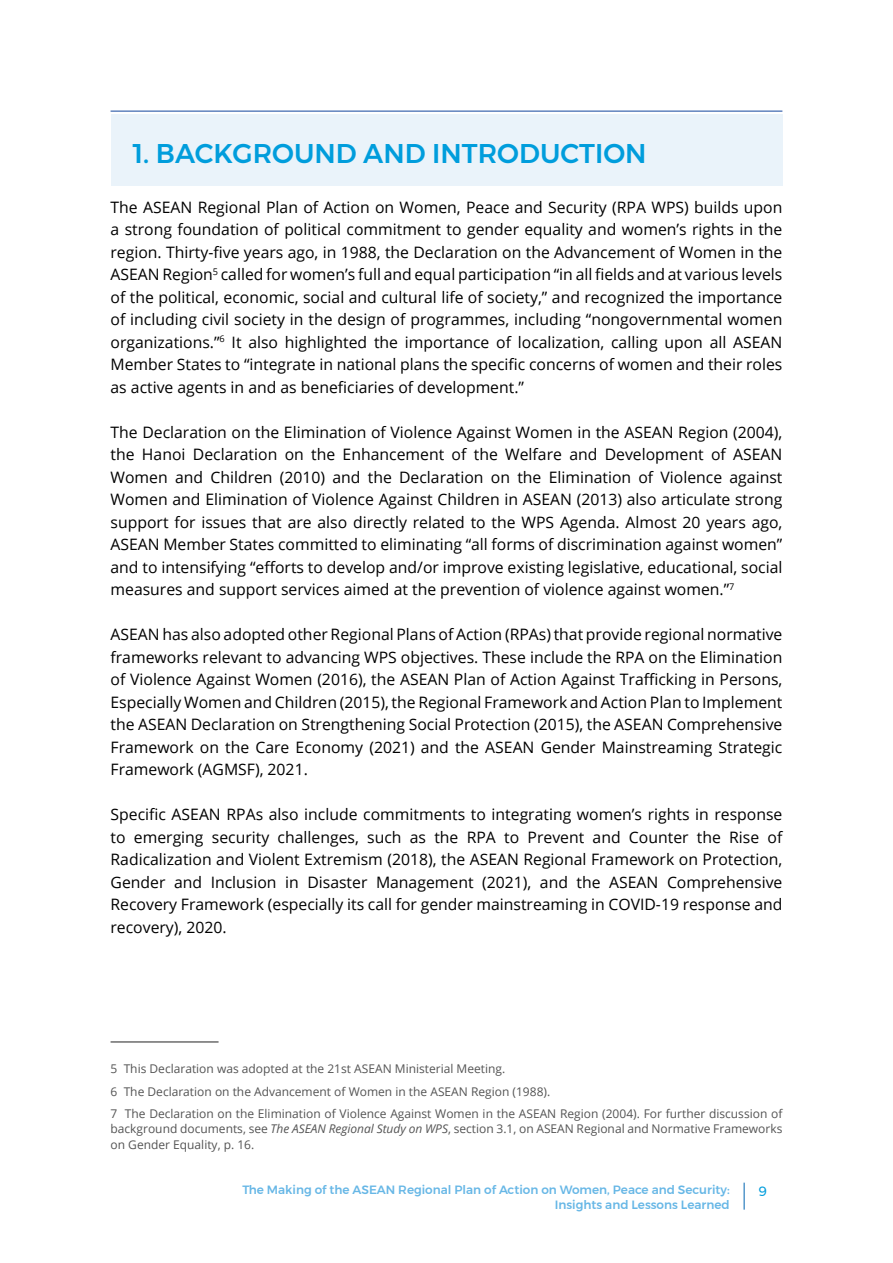
<style>
.page{position:relative;width:893px;height:1263px;background:#fff}
.page>*{position:absolute;margin:0;border:0;box-sizing:border-box;transform-origin:0 0}
.t1{font:500 27px "Montserrat";color:#009ddc}
.t2{font:15.75px/22.5px "Open Sans";color:#000;text-align:justify}
.t3{font:13.5px "Montserrat";color:#009ddc}
.t4{font:12px/22.2px "Open Sans";color:#545454}
.t5{font:500 12px "Montserrat";color:#67b7e6}
.s1{font-style:italic}
</style>
<div class="page">
<svg style="left:744px;top:1182px;width:1px;height:27px"></svg>
<hr style="left:111px;top:1042px;width:108px;height:1px;background:#222">
<hr style="left:111px;top:111px;width:671px;height:1px;background:#2c59a7">
<div style="left:111px;top:114px;width:671px;height:72px;background:#eaf3fa"></div>
<h1 class="t1" style="left:133px;top:132px;width:515px">1. BACKGROUND AND INTRODUCTION</h1>
<p class="t2" style="left:111px;top:195px;width:673px">The ASEAN Regional Plan of Action on Women, Peace and Security (RPA WPS) builds upon a strong foundation of political commitment to gender equality and women’s rights in the region. Thirty-five years ago, in 1988, the Declaration on the Advancement of Women in the ASEAN Region<sup>5</sup> called for women’s full and equal participation “in all fields and at various levels of the political, economic, social and cultural life of society,” and recognized the importance of including civil society in the design of programmes, including “nongovernmental women organizations.”<sup>6</sup> It also highlighted the importance of localization, calling upon all ASEAN Member States to “integrate in national plans the specific concerns of women and their roles as active agents in and as beneficiaries of development.”</p>
<p class="t2" style="left:111px;top:420px;width:673px">The Declaration on the Elimination of Violence Against Women in the ASEAN Region (2004), the Hanoi Declaration on the Enhancement of the Welfare and Development of ASEAN Women and Children (2010) and the Declaration on the Elimination of Violence against Women and Elimination of Violence Against Children in ASEAN (2013) also articulate strong support for issues that are also directly related to the WPS Agenda. Almost 20 years ago, ASEAN Member States committed to eliminating “all forms of discrimination against women” and to intensifying “efforts to develop and/or improve existing legislative, educational, social measures and support services aimed at the prevention of violence against women.”<sup>7</sup></p>
<p class="t2" style="left:111px;top:623px;width:673px">ASEAN has also adopted other Regional Plans of Action (RPAs) that provide regional normative frameworks relevant to advancing WPS objectives. These include the RPA on the Elimination of Violence Against Women (2016), the ASEAN Plan of Action Against Trafficking in Persons, Especially Women and Children (2015), the Regional Framework and Action Plan to Implement the ASEAN Declaration on Strengthening Social Protection (2015), the ASEAN Comprehensive Framework on the Care Economy (2021) and the ASEAN Gender Mainstreaming Strategic Framework (AGMSF), 2021.</p>
<p class="t2" style="left:111px;top:803px;width:673px">Specific ASEAN RPAs also include commitments to integrating women’s rights in response to emerging security challenges, such as the RPA to Prevent and Counter the Rise of Radicalization and Violent Extremism (2018), the ASEAN Regional Framework on Protection, Gender and Inclusion in Disaster Management (2021), and the ASEAN Comprehensive Recovery Framework (especially its call for gender mainstreaming in COVID-19 response and recovery), 2020.</p>
<p class="t4" style="left:111px;top:1058px;width:673px">5 This Declaration was adopted at the 21st ASEAN Ministerial Meeting.<br>6 The Declaration on the Advancement of Women in the ASEAN Region (1988).<br>7 The Declaration on the Elimination of Violence Against Women in the ASEAN Region (2004). For further discussion of</p>
<p class="t4" style="left:111px;top:1121px;width:673px;line-height:15.8px">background documents, see <span class="s1">The ASEAN Regional Study on WPS</span>, section 3.1, on ASEAN Regional and Normative Frameworks on Gender Equality, p. 16.</p>
<p class="t5" style="left:242px;top:1180px;width:489px">The Making of the ASEAN Regional Plan of Action on Women, Peace and Security:</p>
<p class="t3" style="left:758px;top:1180px;width:10px">9</p>
<p class="t5" style="left:555px;top:1195px;width:176px">Insights and Lessons Learned</p>
</div>
